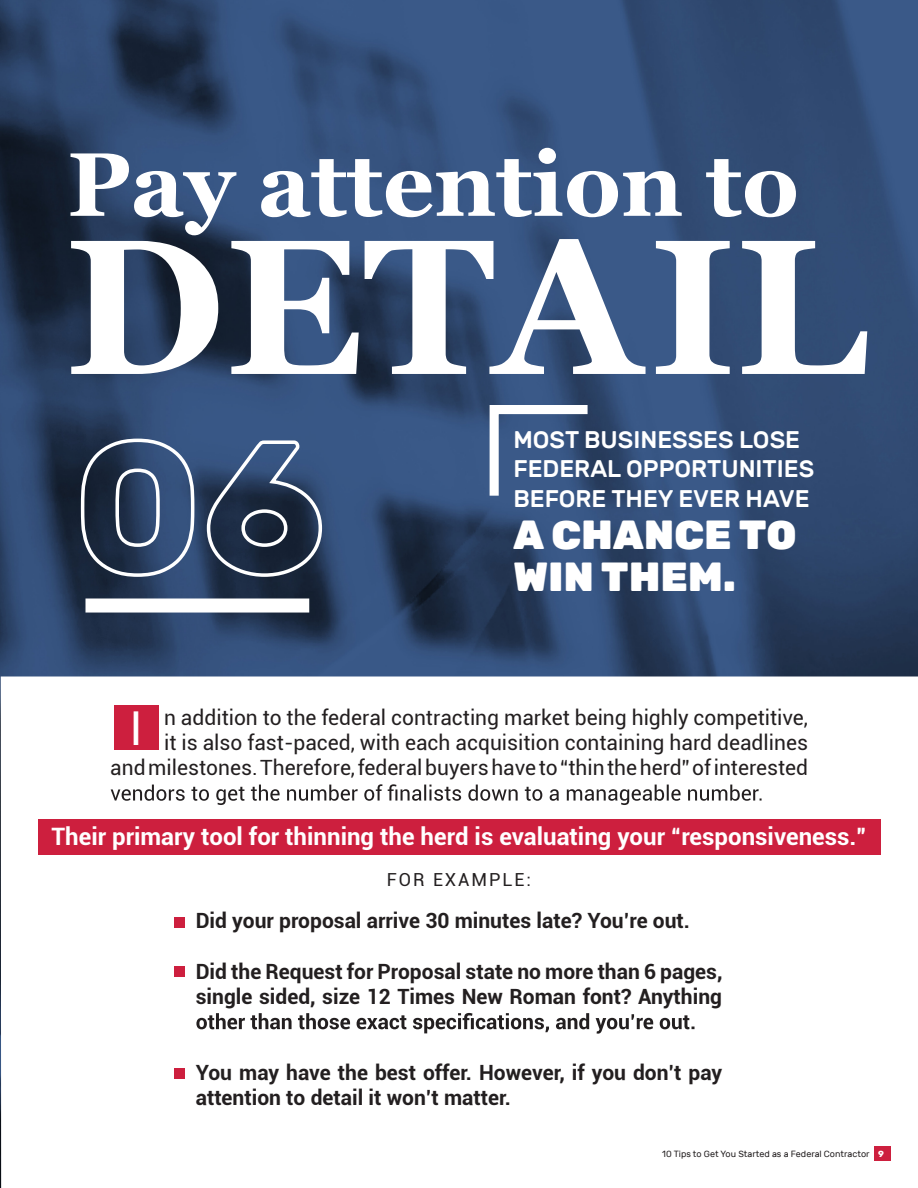
<style>
.page{position:relative;width:918px;height:1188px;background:#fff}
.page>*{position:absolute;margin:0;border:0;box-sizing:border-box;transform-origin:0 0}
.t1{font:700 192px "Georgia";color:#fff}
.t2{font:700 90px "Georgia";color:#fff}
.t3{font:46.8px "Roboto";color:#fff}
.t4{font:900 40.5px/42px "Rubik";letter-spacing:.01em;color:#fff}
.t5{font:700 24px "Roboto";color:#fff}
.t6{font:500 24px/29.7px "Rubik";color:#fff}
.t7{font:700 21px/25.2px "Roboto";color:#231f20}
.t8{font:21px/25.2px "Roboto";color:#231f20;text-align:right}
.t9{font:18px "Roboto";letter-spacing:.11em;color:#231f20}
.t10{font:9px "Rubik";color:#231f20}
.s1{font-weight:700;color:#fff}
</style>
<div class="page">
<img style="left:0;top:0;width:918px;height:1161px">
<hr style="left:0;top:243px;width:2px;height:945px;background:#231f20">
<svg style="left:79px;top:437px;width:117px;height:142px;background:#425470"></svg>
<svg style="left:205px;top:438px;width:119px;height:141px;background:#3c4e69"></svg>
<div style="left:86px;top:599px;width:223px;height:14px;background:#fff"></div>
<svg style="left:479px;top:400px;width:128px;height:115px"></svg>
<svg style="left:485px;top:400px;width:112px;height:105px"></svg>
<svg style="left:196px;top:1013px;width:499px;height:21px"></svg>
<svg style="left:62px;top:137px;width:759px;height:91px;background:#34517c"></svg>
<svg style="left:61px;top:228px;width:832px;height:172px;background:#2e476d"></svg>
<svg style="left:505px;top:421px;width:327px;height:190px;background:#324d76"></svg>
<div style="left:175px;top:917px;width:10px;height:11px;background:#cd1f3e"></div>
<div style="left:175px;top:966px;width:10px;height:11px;background:#cd1f3e"></div>
<div style="left:175px;top:1068px;width:10px;height:10px;background:#cd1f3e"></div>
<svg style="left:111px;top:784px;width:651px;height:21px"></svg>
<div style="left:114px;top:706px;width:44px;height:44px;background:#cd1f3e"></div>
<h2 class="t2" style="left:68px;top:148px;width:733px">Pay attention to</h2>
<h1 class="t1" style="left:65px;top:229px;width:804px">DETAIL</h1>
<p class="t6" style="left:513px;top:427px;width:302px">MOST BUSINESSES LOSE<br>FEDERAL OPPORTUNITIES<br>BEFORE THEY EVER HAVE</p>
<h3 class="t4" style="left:513px;top:514px;width:285px">A CHANCE TO<br>WIN THEM.</h3>
<p class="t8" style="left:110px;top:706px;width:699px">n addition to the federal contracting market being highly competitive,<br>it is also fast-paced, with each acquisition containing hard deadlines<br>and milestones. Therefore, federal buyers have to “thin the herd” of interested</p>
<h3 class="t3" style="left:130px;top:708px;width:15px">I</h3>
<p class="t5" style="left:51px;top:825px;width:817px">Their primary tool for thinning the herd is evaluating your “responsiveness.”</p>
<p class="t9" style="left:387px;top:872px;width:146px">FOR EXAMPLE:</p>
<p class="t7" style="left:196px;top:909px;width:496px">Did your proposal arrive 30 minutes late? You’re out.</p>
<p class="t7" style="left:196px;top:960px;width:528px">Did the Request for Proposal state no more than 6 pages, single sided, size 12 Times New Roman font? Anything</p>
<p class="t7" style="left:196px;top:1061px;width:528px">You may have the best offer. However, if you don’t pay attention to detail it won’t matter.</p>
<p class="t10" style="left:662px;top:1150px;width:223px">10 Tips to Get You Started as a Federal Contractor <span class="s1">9</span></p>
</div>
